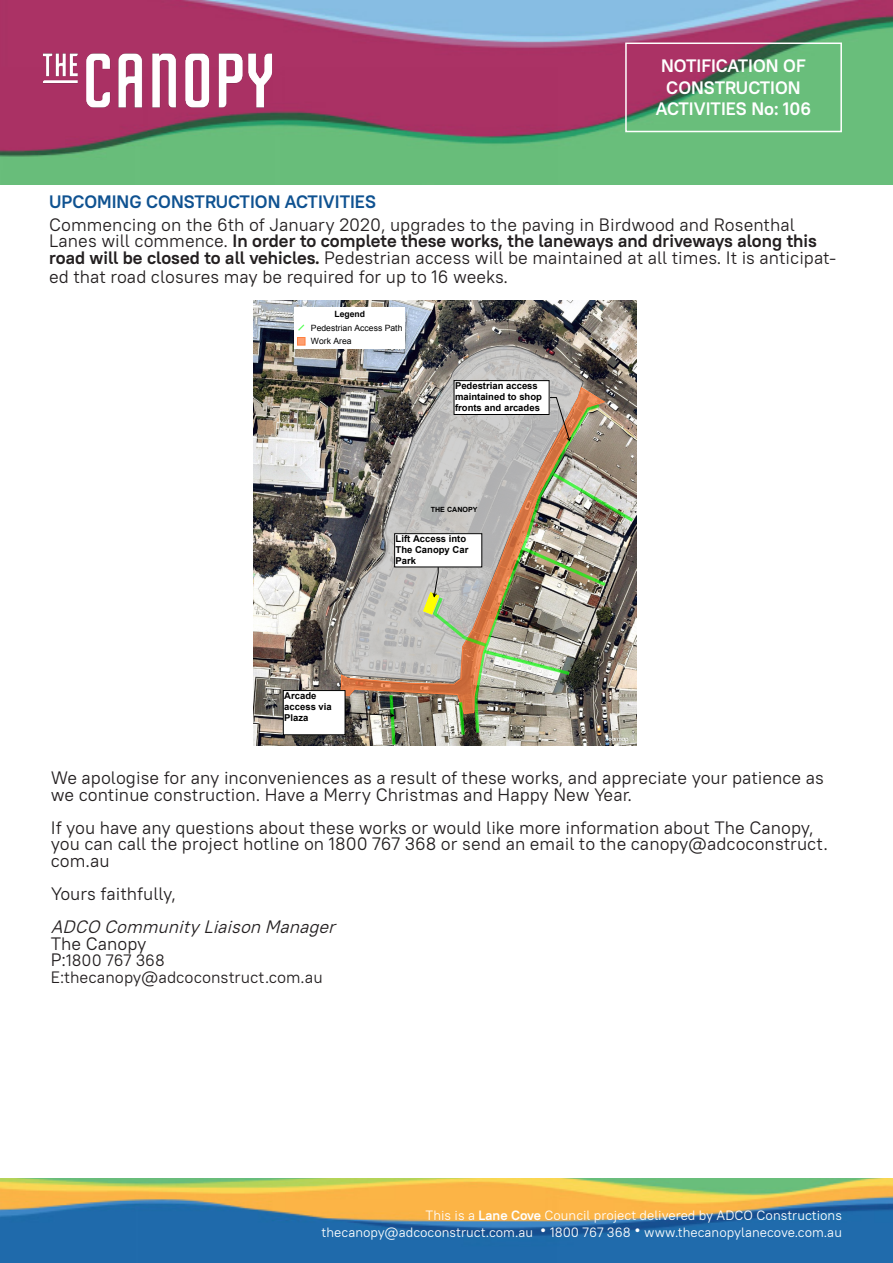
<style>
.page{position:relative;width:893px;height:1263px;background:#fff}
.page>*{position:absolute;margin:0;border:0;box-sizing:border-box;transform-origin:0 0}
.t1{font:18px/16.5px "PT Root UI";color:#231f20}
.t2{font:700 18px "PT Root UI";color:#fff}
.t3{font:700 18px "PT Root UI";color:#0f5291}
.t4{font:italic 18px "PT Root UI";color:#231f20}
.t5{font:16.5px "PT Root UI";color:#231f20}
.t6{font:13.5px "PT Root UI";color:#fff}
.t7{font:700 9.45px/10.9px "Arial";color:#000}
.t8{font:8.55px/13.6px "Arial";color:#000}
.t9{font:700 7.05px "Arial";color:#000}
.s1{font-weight:700}
.s2{font-size:18px}
.s3{font-family:"Br Face J4"}
</style>
<div class="page">
<img style="left:0;top:0;width:893px;height:185px">
<img style="left:9px;top:19px;width:297px;height:123px">
<div style="left:625px;top:43px;width:217px;height:89px;border:2px solid #fff"></div>
<img style="left:1px;top:1178px;width:892px;height:85px">
<img style="left:253px;top:300px;width:383px;height:445px">
<img style="left:334px;top:326px;width:249px;height:357px">
<svg style="left:341px;top:387px;width:264px;height:327px;background:#9a948f"></svg>
<div style="left:395px;top:534px;width:87px;height:33px;background:#fff"></div>
<div style="left:394px;top:533px;width:88px;height:34px;border:1px solid #000"></div>
<div style="left:454px;top:381px;width:95px;height:33px;background:#fff"></div>
<div style="left:454px;top:380px;width:95px;height:35px;border:1px solid #000"></div>
<img style="left:423px;top:397px;width:213px;height:341px">
<svg style="left:345px;top:692px;width:52px;height:53px;background:#7e8272"></svg>
<div style="left:283px;top:690px;width:62px;height:45px;background:#fff"></div>
<div style="left:283px;top:690px;width:62px;height:45px;border:1px solid #000"></div>
<div style="left:294px;top:307px;width:111px;height:41px;background:#fff"></div>
<svg style="left:298px;top:324px;width:7px;height:7px"></svg>
<div style="left:297px;top:337px;width:8px;height:8px;background:#ff9f6f"></div>
<div style="left:297px;top:337px;width:8px;height:8px;border:1px solid #ff8040"></div>
<p class="t2" style="left:661px;top:54px;width:146px">NOTIFICATION OF</p>
<p class="t2" style="left:666px;top:76px;width:136px">CONSTRUCTION</p>
<p class="t2" style="left:656px;top:98px;width:157px">ACTIVITIES No: 106</p>
<p class="t3" style="left:49px;top:190px;width:328px">UPCOMING CONSTRUCTION ACTIVITIES</p>
<p class="t1" style="left:49px;top:216px;width:789px">Commencing on the 6th of January 2020, upgrades to the paving in Birdwood and Rosenthal<br>Lanes will commence. <span class="s1">In order to complete these works, the laneways and driveways along this road will be closed to all vehicles.</span> Pedestrian access will be maintained at all times. It is anticipat-</p>
<p class="t1" style="left:49px;top:269px;width:460px">ed that road closures may be required for up to 16 weeks.</p>
<p class="t8" style="left:311px;top:307px;width:93px;text-indent:24px"><span class="s1">Legend<br></span>Pedestrian Access Path<br>Work Area</p>
<p class="t7" style="left:455px;top:380px;width:88px">Pedestrian access maintained to shop fronts and arcades</p>
<p class="t7" style="left:284px;top:690px;width:49px">Arcade access via<br>Plaza</p>
<p class="t9" style="left:431px;top:505px;width:48px">THE CANOPY</p>
<p class="t7" style="left:396px;top:533px;width:74px">Lift Access into<br>The Canopy Car<br>Park</p>
<p class="t1" style="left:51px;top:770px;width:775px">We apologise for any inconveniences as a result of these works, and appreciate your patience as we continue construction. Have a Merry Christmas and Happy New Year.</p>
<p class="t1" style="left:51px;top:819px;width:779px">If you have any questions about these works or would like more information about The Canopy, you can call the project hotline on 1800 767 368 or send an email to the canopy@adcoconstruct. com.au</p>
<p class="t1" style="left:51px;top:885px;width:127px">Yours faithfully,</p>
<p class="t4" style="left:51px;top:915px;width:291px">ADCO CommunityLiaisonManager</p>
<p class="t1" style="left:51px;top:935px;width:97px">The Canopy</p>
<p class="t5" style="left:51px;top:950px;width:115px"><span class="s2">P:</span>1800 767 368</p>
<p class="t5" style="left:51px;top:966px;width:273px">E:thecanopy@adcoconstruct.com.au</p>
<p class="t6" style="left:426px;top:1207px;width:418px">This is a <span class="s1">Lane Cove</span> Council project delivered by ADCO Constructions</p>
<p class="t6" style="left:322px;top:1223px;width:522px">thecanopy@adcoconstruct.com.au <span class="s3">m</span>1800 767 368<span class="s3">m</span>www.thecanopylanecove.com.au</p>
</div>
